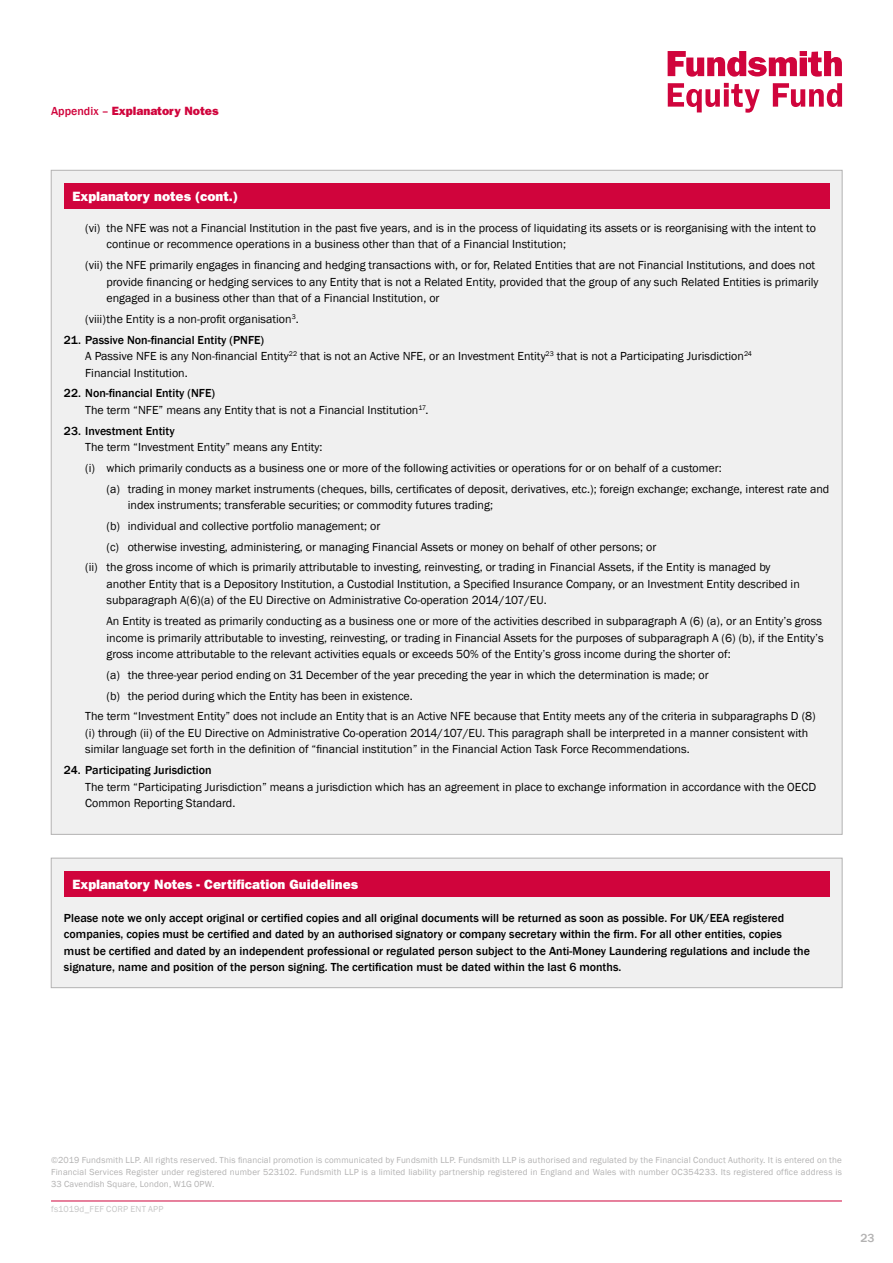
<style>
.page{position:relative;width:893px;height:1263px;background:#fff}
.page>*{position:absolute;margin:0;border:0;box-sizing:border-box;transform-origin:0 0}
.t1{font:800 13.5px "Franklin Gothic";color:#fff}
.t2{font:12px/16.5px "Franklin Gothic";color:#000}
.t3{font:500 12px/16.5px "Franklin Gothic";color:#000}
.t4{font:800 12px "Franklin Gothic";color:#d0043c}
.t5{font:500 12px "Franklin Gothic";color:#b3b2b2}
.t6{font:9px/12px "Franklin Gothic";letter-spacing:.015em;color:#b3b2b2;text-align:justify}
.t7{font:9px "Franklin Gothic";letter-spacing:.015em;color:#c6c6c6}
.s1{font-weight:500}
</style>
<div class="page">
<svg style="left:668px;top:51px;width:174px;height:26px"></svg>
<svg style="left:668px;top:83px;width:92px;height:30px"></svg>
<svg style="left:773px;top:83px;width:69px;height:24px"></svg>
<div style="left:51px;top:170px;width:791px;height:664px;background:#f0f0f0;border:1px solid #b3b2b2"></div>
<div style="left:64px;top:183px;width:765px;height:26px;background:#d0043c"></div>
<hr style="left:51px;top:1201px;width:791px;height:1px;background:#d0043c">
<div style="left:51px;top:858px;width:791px;height:130px;background:#f0f0f0;border:1px solid #b3b2b2"></div>
<div style="left:64px;top:871px;width:765px;height:25px;background:#d0043c"></div>
<p class="t4" style="left:51px;top:104px;width:169px"><span class="s1">Appendix –</span> Explanatory Notes</p>
<p class="t1" style="left:72px;top:188px;width:167px">Explanatory notes (cont.)</p>
<p class="t2" style="left:106px;top:220px;width:711px;text-indent:-21px">(vi) the NFE was not a Financial Institution in the past five years, and is in the process of liquidating its assets or is reorganising with the intent to continue or recommence operations in a business other than that of a Financial Institution;</p>
<p class="t2" style="left:106px;top:257px;width:714px;text-indent:-21px">(vii) the NFE primarily engages in financing and hedging transactions with, or for, Related Entities that are not Financial Institutions, and does not provide financing or hedging services to any Entity that is not a Related Entity, provided that the group of any such Related Entities is primarily engaged in a business other than that of a Financial Institution, or</p>
<p class="t2" style="left:85px;top:311px;width:215px">(viii) the Entity is a non-profit organisation<sup>3</sup>.</p>
<p class="t2" style="left:85px;top:332px;width:668px;text-indent:-21px"><span class="s1">21. Passive Non-financial Entity (PNFE)<br></span>A Passive NFE is any Non-financial Entity<sup>22</sup> that is not an Active NFE, or an Investment Entity<sup>23</sup> that is not a Participating Jurisdiction<sup>24<br></sup>Financial Institution.</p>
<p class="t2" style="left:85px;top:385px;width:345px;text-indent:-21px"><span class="s1">22. Non-financial Entity (NFE)<br></span>The term “NFE” means any Entity that is not a Financial Institution<sup>17</sup>.</p>
<p class="t3" style="left:64px;top:422px;width:112px">23. Investment Entity</p>
<p class="t2" style="left:85px;top:439px;width:239px">The term “Investment Entity” means any Entity:</p>
<p class="t2" style="left:85px;top:460px;width:638px">(i) which primarily conducts as a business one or more of the following activities or operations for or on behalf of a customer:</p>
<p class="t2" style="left:106px;top:481px;width:724px">(a) trading in money market instruments (cheques, bills, certificates of deposit, derivatives, etc.); foreign exchange; exchange, interest rate and</p>
<p class="t2" style="left:128px;top:497px;width:367px">index instruments; transferable securities; or commodity futures trading;</p>
<p class="t2" style="left:106px;top:518px;width:275px">(b) individual and collective portfolio management; or</p>
<p class="t2" style="left:106px;top:539px;width:551px">(c) otherwise investing, administering, or managing Financial Assets or money on behalf of other persons; or</p>
<p class="t2" style="left:85px;top:559px;width:687px">(ii) the gross income of which is primarily attributable to investing, reinvesting, or trading in Financial Assets, if the Entity is managed by</p>
<p class="t2" style="left:106px;top:576px;width:695px">another Entity that is a Depository Institution, a Custodial Institution, a Specified Insurance Company, or an Investment Entity described in subparagraph A(6)(a) of the EU Directive on Administrative Co-operation 2014/107/EU.</p>
<p class="t2" style="left:106px;top:613px;width:719px">An Entity is treated as primarily conducting as a business one or more of the activities described in subparagraph A (6) (a), or an Entity’s gross income is primarily attributable to investing, reinvesting, or trading in Financial Assets for the purposes of subparagraph A (6) (b), if the Entity’s gross income attributable to the relevant activities equals or exceeds 50% of the Entity’s gross income during the shorter of:</p>
<p class="t2" style="left:106px;top:667px;width:604px">(a) the three-year period ending on 31 December of the year preceding the year in which the determination is made; or</p>
<p class="t2" style="left:106px;top:688px;width:308px">(b) the period during which the Entity has been in existence.</p>
<p class="t2" style="left:85px;top:708px;width:732px">The term “Investment Entity” does not include an Entity that is an Active NFE because that Entity meets any of the criteria in subparagraphs D (8)</p>
<p class="t2" style="left:85px;top:725px;width:724px">(i) through (ii) of the EU Directive on Administrative Co-operation 2014/107/EU. This paragraph shall be interpreted in a manner consistent with similar language set forth in the definition of “financial institution” in the Financial Action Task Force Recommendations.</p>
<p class="t3" style="left:64px;top:762px;width:149px">24. Participating Jurisdiction</p>
<p class="t2" style="left:85px;top:779px;width:732px">The term “Participating Jurisdiction” means a jurisdiction which has an agreement in place to exchange information in accordance with the OECD<br>Common Reporting Standard.</p>
<p class="t1" style="left:72px;top:876px;width:287px">Explanatory Notes - Certification Guidelines</p>
<p class="t3" style="left:64px;top:909px;width:747px">Please note we only accept original or certified copies and all original documents will be returned as soon as possible. For UK/EEA registered companies, copies must be certified and dated by an authorised signatory or company secretary within the firm. For all other entities, copies must be certified and dated by an independent professional or regulated person subject to the Anti-Money Laundering regulations and include the signature, name and position of the person signing. The certification must be dated within the last 6 months.</p>
<p class="t6" style="left:51px;top:1154px;width:792px">©2019 Fundsmith LLP. All rights reserved. This financial promotion is communicated by Fundsmith LLP. Fundsmith LLP is authorised and regulated by the Financial Conduct Authority. It is entered on the Financial Services Register under registered number 523102. Fundsmith LLP is a limited liability partnership registered in England and Wales with number OC354233. Its registered office address is 33 Cavendish Square, London, W1G 0PW.</p>
<p class="t7" style="left:51px;top:1203px;width:114px">fs1019d_FEF CORP ENT APP</p>
<p class="t5" style="left:860px;top:1230px;width:16px">23</p>
</div>
